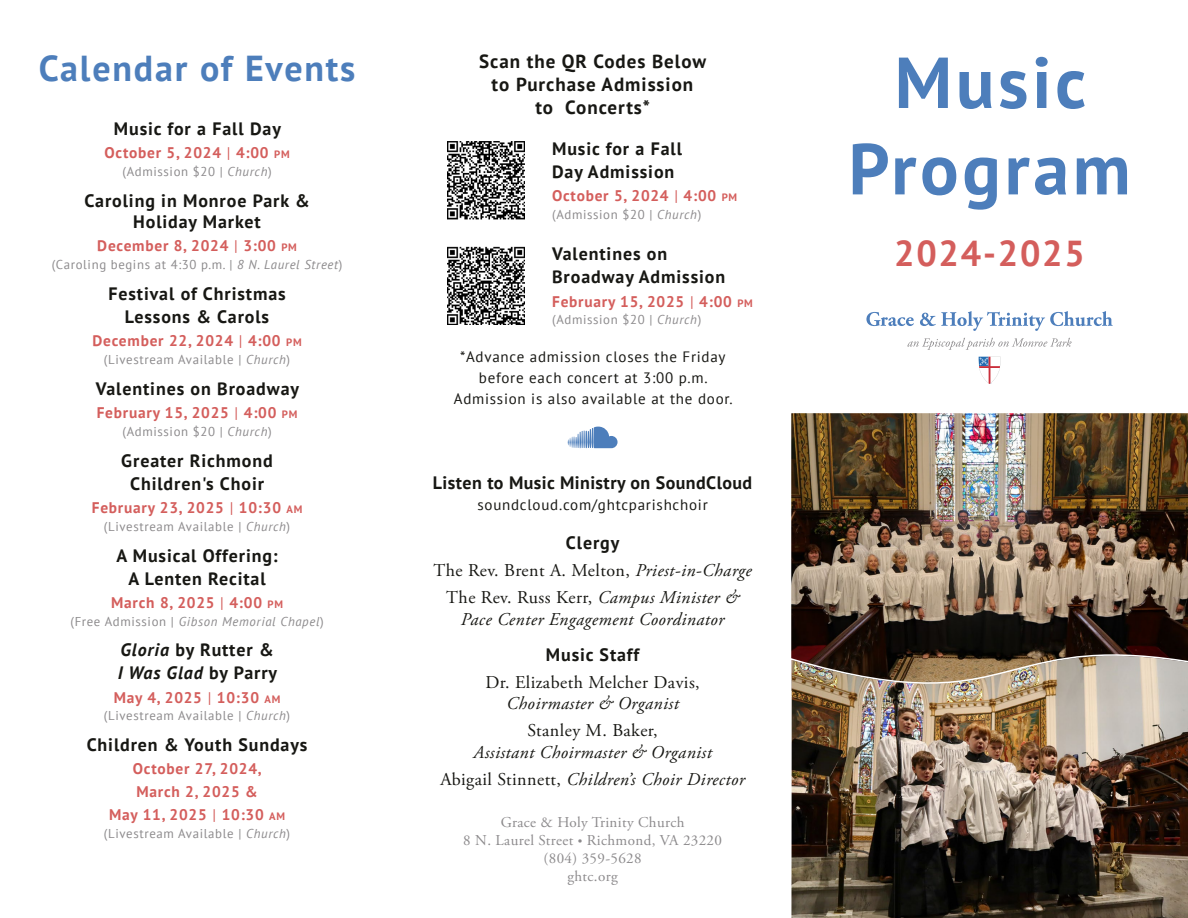
<style>
.page{position:relative;width:1188px;height:918px;background:#fff}
.page>*{position:absolute;margin:0;border:0;box-sizing:border-box;transform-origin:0 0}
.t1{font:700 72px/86.4px "PT Sans";letter-spacing:.05em;color:#4d7ebb;text-align:center}
.t2{font:700 36px "PT Sans";letter-spacing:.05em;color:#4d7ebb}
.t3{font:700 36px "PT Sans";letter-spacing:.05em;color:#d45e5c}
.t4{font:700 19.05px/22.8px "PT Sans";letter-spacing:.05em;color:#171713;text-align:center}
.t5{font:700 18px/23.1px "PT Sans";letter-spacing:.05em;color:#171713;text-align:center}
.t6{font:italic 18px/21.6px "Adobe Garamond Pro";letter-spacing:.025em;color:#171713;text-align:center}
.t7{font:18px/21.6px "Adobe Garamond Pro";letter-spacing:.025em;color:#171713;text-align:center}
.t8{font:700 18px "PT Sans";letter-spacing:.025em;color:#171713}
.t9{font:700 15.45px "PT Sans";letter-spacing:.05em;color:#d45e5c}
.t10{font:15px/21px "PT Sans";letter-spacing:.05em;color:#171713;text-align:center}
.t11{font:15px "Adobe Garamond Pro";letter-spacing:.025em;color:#8c8a8c}
.t12{font:12.75px "PT Sans";letter-spacing:.05em;color:#8c8a8c}
.t13{font:italic 12.75px "PT Sans";letter-spacing:.05em;color:#8c8a8c}
.s1{font-weight:400}
.s2{font-size:10.8px}
.s3{font-style:italic}
.s4{font-style:normal}
.s5{font-size:12px}
</style>
<div class="page">
<svg style="left:568px;top:427px;width:50px;height:21px"></svg>
<img style="left:791px;top:311px;width:397px;height:607px">
<img style="left:447px;top:141px;width:78px;height:78px">
<img style="left:447px;top:247px;width:78px;height:77px">
<p class="t2" style="left:39px;top:44px;width:318px">Calendar of Events</p>
<p class="t5" style="left:114px;top:117px;width:169px">Music for a Fall Day</p>
<p class="t9" style="left:105px;top:142px;width:187px">October 5, 2024 <span class="s1">|</span> 4:00 <span class="s2">PM</span></p>
<p class="t12" style="left:123px;top:163px;width:151px">(Admission $20 | <span class="s3">Church</span>)</p>
<p class="t5" style="left:85px;top:189px;width:227px;line-height:21.6px">Caroling in Monroe Park &amp;<br>Holiday Market</p>
<p class="t9" style="left:97px;top:236px;width:201px">December 8, 2024 <span class="s1">|</span> 3:00 <span class="s2">PM</span></p>
<p class="t12" style="left:52px;top:257px;width:292px">(Caroling begins at 4:30 p.m. | <span class="s3">8 N. Laurel Street</span>)</p>
<p class="t5" style="left:108px;top:282px;width:179px">Festival of Christmas<br>Lessons &amp; Carols</p>
<p class="t9" style="left:93px;top:330px;width:211px">December 22, 2024 <span class="s1">|</span> 4:00 <span class="s2">PM</span></p>
<p class="t12" style="left:104px;top:351px;width:188px">(Livestream Available | <span class="s3">Church</span>)</p>
<p class="t5" style="left:96px;top:377px;width:205px">Valentines on Broadway</p>
<p class="t9" style="left:97px;top:402px;width:202px">February 15, 2025 <span class="s1">|</span> 4:00 <span class="s2">PM</span></p>
<p class="t12" style="left:123px;top:423px;width:151px">(Admission $20 | <span class="s3">Church</span>)</p>
<p class="t5" style="left:121px;top:448px;width:153px">Greater Richmond<br>Children's Choir</p>
<p class="t9" style="left:92px;top:497px;width:212px">February 23, 2025 <span class="s1">|</span> 10:30 <span class="s2">AM</span></p>
<p class="t12" style="left:104px;top:518px;width:188px">(Livestream Available | <span class="s3">Church</span>)</p>
<p class="t5" style="left:116px;top:543px;width:163px">A Musical Offering:<br>A Lenten Recital</p>
<p class="t9" style="left:111px;top:592px;width:173px">March 8, 2025 <span class="s1">|</span> 4:00 <span class="s2">PM</span></p>
<p class="t13" style="left:70px;top:613px;width:255px"><span class="s4">(Free Admission |</span> Gibson Memorial Chapel<span class="s4">)</span></p>
<p class="t5" style="left:118px;top:638px;width:161px;text-align:left"><span class="s3">Gloria</span> by Rutter &amp;<br><span class="s3">I Was Glad</span> by Parry</p>
<p class="t9" style="left:114px;top:687px;width:168px">May 4, 2025 <span class="s1">|</span> 10:30 <span class="s2">AM</span></p>
<p class="t12" style="left:104px;top:708px;width:188px">(Livestream Available | <span class="s3">Church</span>)</p>
<p class="t5" style="left:87px;top:733px;width:222px">Children &amp; Youth Sundays</p>
<p class="t9" style="left:133px;top:759px;width:130px">October 27, 2024,</p>
<p class="t9" style="left:136px;top:782px;width:123px">March 2, 2025 &amp;</p>
<p class="t9" style="left:109px;top:805px;width:178px">May 11, 2025 <span class="s1">|</span> 10:30 <span class="s2">AM</span></p>
<p class="t12" style="left:104px;top:826px;width:188px">(Livestream Available | <span class="s3">Church</span>)</p>
<p class="t4" style="left:479px;top:50px;width:229px">Scan the QR Codes Below to Purchase Admission<br>to Concerts*</p>
<p class="t5" style="left:552px;top:137px;width:131px;text-align:left">Music for a Fall<br>Day Admission</p>
<p class="t9" style="left:552px;top:185px;width:187px">October 5, 2024 <span class="s1">|</span> 4:00 <span class="s2">PM</span></p>
<p class="t12" style="left:552px;top:206px;width:151px">(Admission $20 | <span class="s3">Church</span>)</p>
<p class="t5" style="left:552px;top:242px;width:175px;text-align:left">Valentines on<br>Broadway Admission</p>
<p class="t9" style="left:552px;top:291px;width:202px">February 15, 2025 <span class="s1">|</span> 4:00 <span class="s2">PM</span></p>
<p class="t12" style="left:552px;top:312px;width:151px">(Admission $20 | <span class="s3">Church</span>)</p>
<p class="t10" style="left:454px;top:346px;width:280px">*Advance admission closes the Friday before each concert at 3:00 p.m.<br>Admission is also available at the door.</p>
<p class="t8" style="left:433px;top:470px;width:321px">Listen to Music Ministry on SoundCloud</p>
<p class="t10" style="left:478px;top:494px;width:232px">soundcloud.com/ghtcparishchoir</p>
<p class="t5" style="left:566px;top:531px;width:55px">Clergy</p>
<p class="t7" style="left:433px;top:560px;width:320px">The Rev. Brent A. Melton, <span class="s3">Priest-in-Charge</span></p>
<p class="t6" style="left:446px;top:587px;width:294px"><span class="s4">The Rev. Russ Kerr,</span> Campus Minister &amp;<br>Pace Center Engagement Coordinator</p>
<p class="t5" style="left:546px;top:643px;width:95px">Music Staff</p>
<p class="t7" style="left:486px;top:672px;width:216px">Dr. Elizabeth Melcher Davis,<br><span class="s3">Choirmaster &amp; Organist</span></p>
<p class="t6" style="left:473px;top:720px;width:240px"><span class="s4">Stanley M. Baker,<br></span>Assistant Choirmaster &amp; Organist</p>
<p class="t6" style="left:440px;top:769px;width:306px"><span class="s4">Abigail Stinnett,</span> Children’s Choir Director</p>
<p class="t11" style="left:501px;top:813px;width:185px">Grace &amp; Holy Trinity Church</p>
<p class="t11" style="left:463px;top:831px;width:260px">8 N. Laurel Street <span class="s5">•</span> Richmond, VA 23220</p>
<p class="t11" style="left:544px;top:849px;width:100px">(804) 359-5628</p>
<p class="t11" style="left:567px;top:867px;width:52px">ghtc.org</p>
<p class="t1" style="left:848px;top:38px;width:284px">Music<br>Program</p>
<p class="t3" style="left:894px;top:230px;width:192px">2024-2025</p>
</div>
